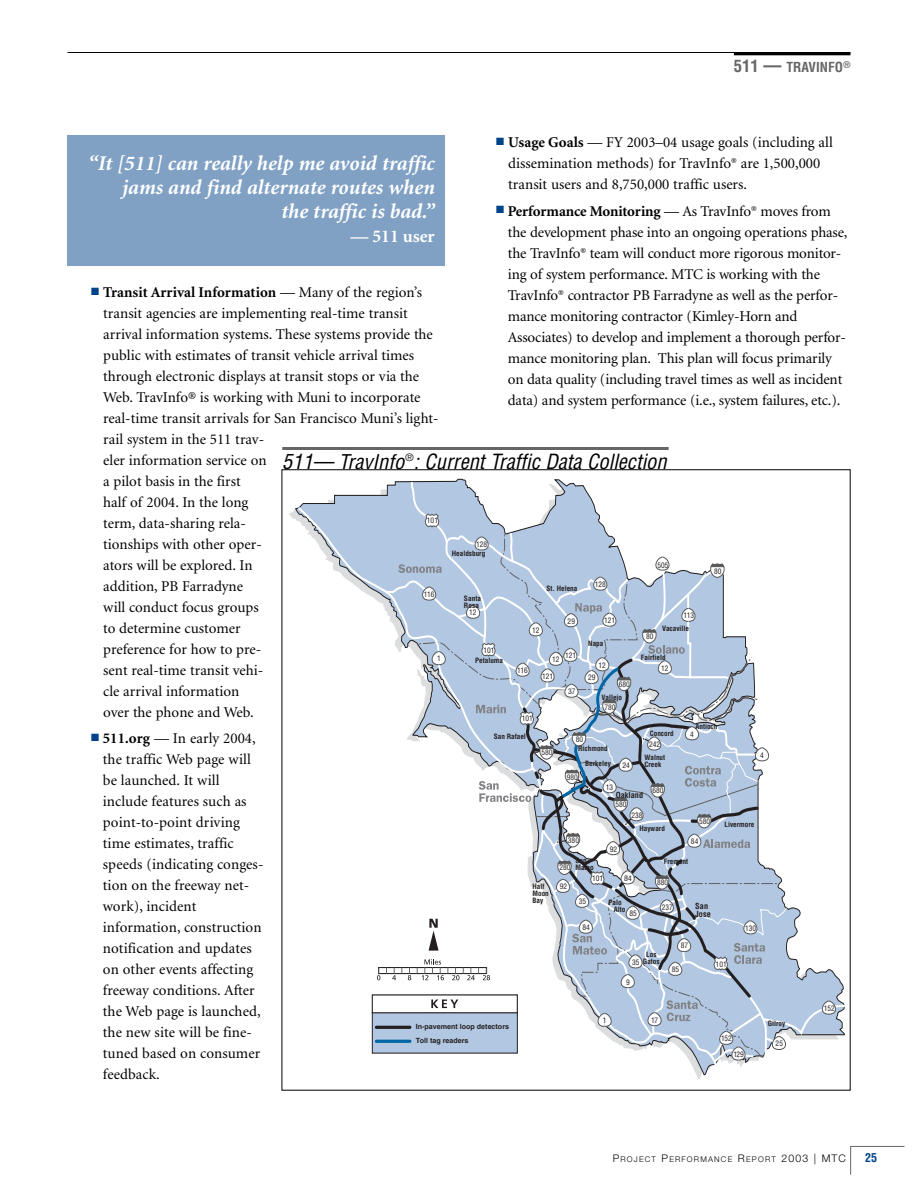
<style>
.page{position:relative;width:918px;height:1188px;background:#fff}
.page>*{position:absolute;margin:0;border:0;box-sizing:border-box;transform-origin:0 0}
.t1{font:italic 700 21px/24px "Minion";color:#fff;text-align:right}
.t2{font:italic condensed 20.4px "Helvetica";color:#000}
.t3{font:700 18px "Minion";color:#fff}
.t4{font:15px/21px "Minion";color:#000}
.t5{font:700 condensed 13.5px "Helvetica";color:#666}
.t6{font:700 condensed 12px "Helvetica";color:#004389}
.t7{font:700 condensed 8.1px/8.1px "Helvetica";color:#231f20}
.t8{font:300 7.8px "Helvetica Neue";letter-spacing:.15em;color:#000}
.t9{font:condensed 7.35px "Helvetica";color:#231f20}
.t10{font:700 condensed 7.2px/7.2px "Helvetica";color:#231f20}
.t11{font:700 7.2px/14px "Helvetica";color:#231f20}
.s1{font-size:16.5px}
.s2{font-size:18px}
.s3{color:#004389}
.s4{font-weight:700}
.s5{font-size:19.8px}
.s6{font-size:10.5px}
</style>
<div class="page">
<hr style="left:734px;top:52px;width:116px;height:3px;background:#000">
<hr style="left:68px;top:52px;width:782px;height:1px;background:#000">
<hr style="left:850px;top:1146px;width:54px;height:1px;background:#666">
<svg style="left:850px;top:1146px;width:1px;height:29px"></svg>
<div style="left:68px;top:135px;width:378px;height:130px;background:#80a1c4"></div>
<svg style="left:295px;top:478px;width:304px;height:42px"></svg>
<svg style="left:296px;top:505px;width:114px;height:96px"></svg>
<svg style="left:410px;top:480px;width:148px;height:34px"></svg>
<hr style="left:376px;top:1026px;width:34px;height:3px;background:#231f20">
<hr style="left:376px;top:1040px;width:34px;height:3px;background:#0065a4">
<svg style="left:377px;top:514px;width:468px;height:550px"></svg>
<hr style="left:282px;top:447px;width:387px;height:3px;background:#666">
<p class="t5" style="left:734px;top:59px;width:118px"><span class="s1">511</span> <span class="s2">—</span> TRAVINFO<sup>®</sup></p>
<p class="t4" style="left:508px;top:133px;width:326px;text-indent:-12px"><span class="s3">■</span> <span class="s4">Usage Goals</span> — FY 2003–04 usage goals (including all dissemination methods) for TravInfo<sup>®</sup> are 1,500,000 transit users and 8,750,000 traffic users.</p>
<p class="t4" style="left:508px;top:201px;width:341px;text-indent:-12px"><span class="s3">■</span> <span class="s4">Performance Monitoring</span> — As TravInfo<sup>®</sup> moves from the development phase into an ongoing operations phase, the TravInfo<sup>®</sup> team will conduct more rigorous monitor&shy;ing of system performance. MTC is working with the TravInfo<sup>®</sup> contractor PB Farradyne as well as the perfor&shy;mance monitoring contractor (Kimley-Horn and Associates) to develop and implement a thorough perfor&shy;mance monitoring plan. This plan will focus primarily on data quality (including travel times as well as incident data) and system performance (i.e., system failures, etc.).</p>
<h1 class="t1" style="left:88px;top:153px;width:348px">“It [511] can really help me avoid traffic jams and find alternate routes when<br>the traffic is bad.”</h1>
<p class="t3" style="left:351px;top:229px;width:86px">— 511 user</p>
<p class="t4" style="left:103px;top:283px;width:337px;text-indent:-12px"><span class="s3">■</span> <span class="s4">Transit Arrival Information</span> — Many of the region’s transit agencies are implementing real-time transit arrival information systems. These systems provide the public with estimates of transit vehicle arrival times through electronic displays at transit stops or via the Web. TravInfo® is working with Muni to incorporate real-time transit arrivals for San Francisco Muni’s light&shy;rail system in the 511 trav-<br>eler information service on<br>a pilot basis in the first<br>half of 2004. In the long<br>term, data-sharing rela-<br>tionships with other oper-<br>ators will be explored. In<br>addition, PB Farradyne<br>will conduct focus groups<br>to determine customer<br>preference for how to pre-<br>sent real-time transit vehi-<br>cle arrival information<br>over the phone and Web.</p>
<p class="t4" style="left:103px;top:729px;width:162px;text-indent:-12px"><span class="s3">■</span> <span class="s4">511.org</span> — In early 2004, the traffic Web page will be launched. It will include features such as point-to-point driving time estimates, traffic speeds (indicating conges&shy;tion on the freeway net&shy;work), incident information, construction notification and updates on other events affecting freeway conditions. After the Web page is launched, the new site will be fine&shy;tuned based on consumer feedback.</p>
<h2 class="t2" style="left:282px;top:450px;width:386px">511— <span class="s5">TravInfo</span><sup>®</sup>: Current Traffic Data Collection</h2>
<p class="t9" style="left:431px;top:517px;width:9px">01</p>
<p class="t9" style="left:476px;top:540px;width:13px">128</p>
<p class="t10" style="left:452px;top:550px;width:35px">Healdsburg</p>
<p class="t10" style="left:464px;top:595px;width:19px;text-align:center">anta<br>Rosa</p>
<p class="t9" style="left:657px;top:561px;width:13px">505</p>
<p class="t9" style="left:714px;top:567px;width:9px">80</p>
<p class="t9" style="left:598px;top:580px;width:9px">28</p>
<p class="t10" style="left:547px;top:585px;width:32px">St. Helena</p>
<p class="t9" style="left:424px;top:590px;width:12px">116</p>
<p class="t9" style="left:469px;top:608px;width:9px">12</p>
<p class="t9" style="left:683px;top:611px;width:12px">113</p>
<p class="t9" style="left:604px;top:616px;width:13px">121</p>
<p class="t9" style="left:568px;top:617px;width:9px">29</p>
<p class="t10" style="left:662px;top:625px;width:29px">Vacaville</p>
<p class="t10" style="left:644px;top:654px;width:23px">airfield</p>
<p class="t9" style="left:532px;top:626px;width:9px">12</p>
<p class="t9" style="left:646px;top:632px;width:9px">80</p>
<p class="t10" style="left:593px;top:640px;width:12px">apa</p>
<p class="t9" style="left:483px;top:646px;width:13px">101</p>
<p class="t9" style="left:565px;top:652px;width:13px">121</p>
<p class="t9" style="left:552px;top:655px;width:9px">12</p>
<p class="t10" style="left:479px;top:657px;width:25px">etaluma</p>
<p class="t9" style="left:598px;top:661px;width:9px">12</p>
<p class="t9" style="left:661px;top:664px;width:9px">12</p>
<p class="t9" style="left:517px;top:667px;width:12px">116</p>
<p class="t9" style="left:542px;top:672px;width:13px">121</p>
<p class="t9" style="left:588px;top:674px;width:9px">29</p>
<p class="t9" style="left:623px;top:680px;width:9px">80</p>
<p class="t9" style="left:568px;top:687px;width:9px">37</p>
<p class="t10" style="left:601px;top:694px;width:22px">Vallejo</p>
<p class="t9" style="left:604px;top:703px;width:13px">780</p>
<p class="t9" style="left:522px;top:714px;width:13px">101</p>
<p class="t10" style="left:695px;top:723px;width:23px">Antioch</p>
<p class="t10" style="left:650px;top:730px;width:25px">Concord</p>
<p class="t10" style="left:494px;top:733px;width:34px">San Rafael</p>
<p class="t9" style="left:576px;top:735px;width:9px">80</p>
<p class="t9" style="left:649px;top:740px;width:12px">242</p>
<p class="t10" style="left:578px;top:745px;width:31px">Richmond</p>
<p class="t9" style="left:542px;top:748px;width:13px">580</p>
<p class="t10" style="left:644px;top:754px;width:22px">Walnut<br>Creek</p>
<p class="t10" style="left:585px;top:760px;width:27px">Berkeley</p>
<p class="t9" style="left:622px;top:761px;width:9px">24</p>
<p class="t9" style="left:567px;top:773px;width:13px">980</p>
<p class="t9" style="left:606px;top:783px;width:9px">13</p>
<p class="t9" style="left:653px;top:786px;width:13px">680</p>
<p class="t7" style="left:616px;top:791px;width:29px">Oakland</p>
<p class="t9" style="left:616px;top:800px;width:13px">580</p>
<p class="t9" style="left:631px;top:811px;width:13px">238</p>
<p class="t9" style="left:699px;top:817px;width:13px">580</p>
<p class="t10" style="left:725px;top:821px;width:31px">Livermore</p>
<p class="t10" style="left:639px;top:825px;width:27px">Hayward</p>
<p class="t9" style="left:568px;top:836px;width:13px">380</p>
<p class="t9" style="left:559px;top:864px;width:13px">280</p>
<p class="t9" style="left:691px;top:837px;width:9px">84</p>
<p class="t9" style="left:610px;top:845px;width:9px">92</p>
<p class="t10" style="left:575px;top:857px;width:20px">San<br>Mateo</p>
<p class="t10" style="left:664px;top:858px;width:26px">Fremont</p>
<p class="t9" style="left:624px;top:874px;width:9px">84</p>
<p class="t9" style="left:592px;top:874px;width:13px">101</p>
<p class="t9" style="left:657px;top:878px;width:13px">880</p>
<p class="t9" style="left:560px;top:882px;width:9px">92</p>
<p class="t10" style="left:533px;top:883px;width:18px">Half<br>Moon<br>Bay</p>
<p class="t9" style="left:579px;top:897px;width:9px">35</p>
<p class="t10" style="left:614px;top:899px;width:13px;text-indent:-5px">Palo<br>Alto</p>
<p class="t7" style="left:695px;top:902px;width:17px">San<br>Jose</p>
<p class="t9" style="left:662px;top:903px;width:13px">237</p>
<p class="t9" style="left:629px;top:909px;width:9px">85</p>
<p class="t9" style="left:582px;top:923px;width:9px">84</p>
<p class="t9" style="left:745px;top:924px;width:12px">130</p>
<p class="t9" style="left:681px;top:942px;width:9px">87</p>
<p class="t10" style="left:643px;top:951px;width:18px;text-align:center">Los<br>Gatos</p>
<p class="t9" style="left:632px;top:958px;width:9px">35</p>
<p class="t9" style="left:716px;top:960px;width:13px">101</p>
<p class="t9" style="left:672px;top:965px;width:9px">85</p>
<p class="t9" style="left:824px;top:1004px;width:12px">152</p>
<p class="t9" style="left:651px;top:1016px;width:9px">17</p>
<p class="t10" style="left:768px;top:1020px;width:19px">Gilroy</p>
<p class="t11" style="left:416px;top:1020px;width:95px">In-pavement loop detectors<br>Toll tag readers</p>
<p class="t9" style="left:721px;top:1034px;width:12px">152</p>
<p class="t9" style="left:776px;top:1040px;width:9px">25</p>
<p class="t9" style="left:733px;top:1050px;width:12px">129</p>
<p class="t8" style="left:613px;top:1157px;width:235px"><span class="s6">P</span>ROJECT <span class="s6">P</span>ERFORMANCE <span class="s6">R</span>EPORT <span class="s6">2003 | MTC</span></p>
<p class="t6" style="left:865px;top:1151px;width:13px">25</p>
</div>
